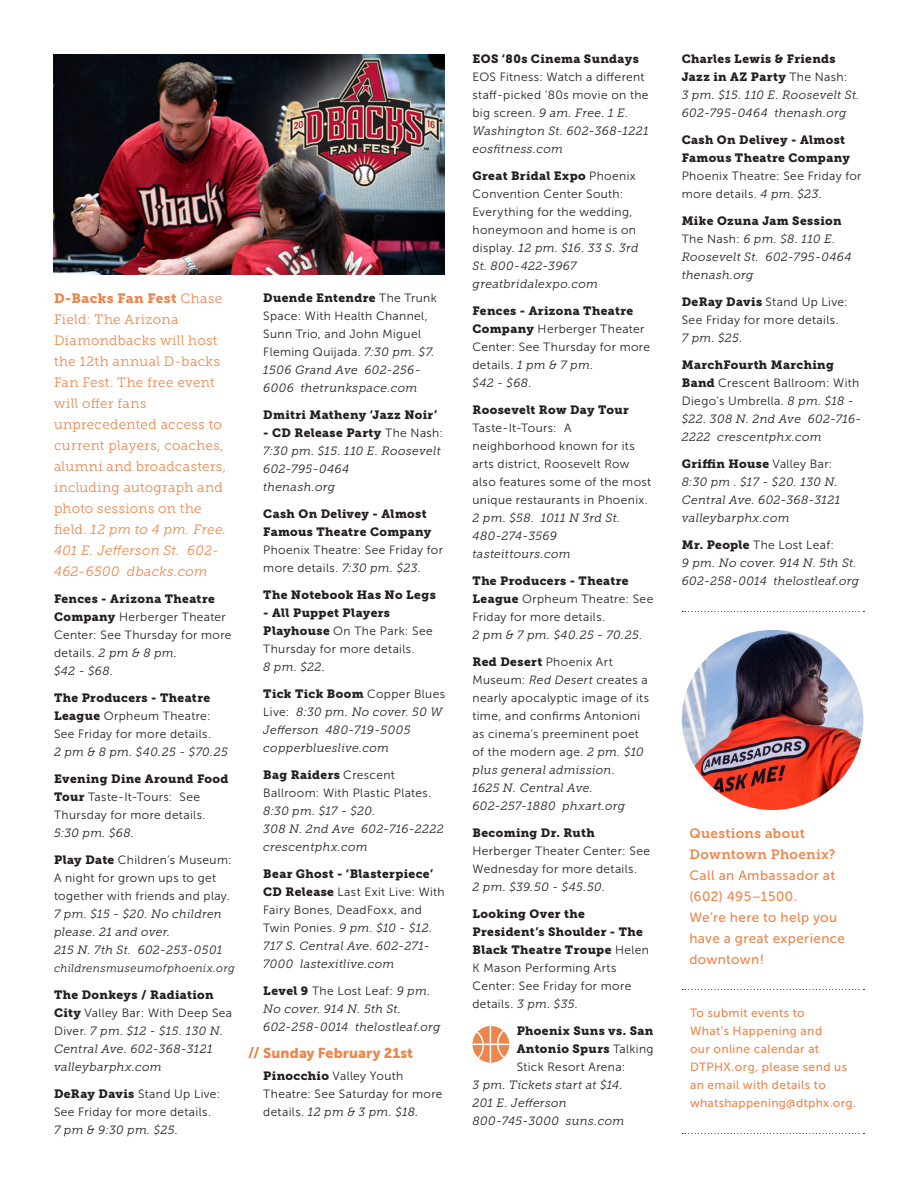
<style>
.page{position:relative;width:918px;height:1188px;background:#fff}
.page>*{position:absolute;margin:0;border:0;box-sizing:border-box;transform-origin:0 0}
.BODY_DAY_DATE{font:14.25px "Museo Sans 900";letter-spacing:.005em;color:#ec864c}
.FEATURED_EVENT{font:13.5px/21px "Museo Slab 300";letter-spacing:.025em;color:#ec864c}
.FEATURED_EVENT-2{font:13.5px/21px "Museo Sans 500";letter-spacing:.03em;color:#ec864c}
.BODY_TEXT{font:12px/18px "Museo Sans 300";letter-spacing:.03em;color:#231f20}
.BODY_TEXT-2{font:italic 12px/18px "Museo Slab 300";letter-spacing:.03em;color:#231f20}
.BODY_TEXT-3{font:12px/18px "Museo Slab 900";letter-spacing:.03em;color:#231f20}
.FEATURED_EVENT-3{font:12px/18px "Museo Sans 500";letter-spacing:.03em;color:#ec864c}
.BODY_TEXT-4{font:italic 11.1px "Museo Slab 300";letter-spacing:.03em;color:#231f20}
.s1{font-family:"Museo Slab 900"}
.s2{font-style:italic}
.s3{font-family:"Museo Slab 300";font-style:italic}
.s4{font-family:"Museo Slab 900";font-style:normal}
.s5{font-family:"Museo Sans 300";font-style:normal}
.s6{font-family:"Museo Sans 300"}
.s7{font-family:"Museo Slab 700"}
</style>
<div class="page">
<img style="left:53px;top:54px;width:392px;height:220px">
<img style="left:682px;top:630px;width:181px;height:180px">
<svg style="left:682px;top:611px;width:182px;height:1px"></svg>
<svg style="left:682px;top:989px;width:182px;height:1px"></svg>
<svg style="left:682px;top:1133px;width:182px;height:1px"></svg>
<svg style="left:248px;top:1047px;width:11px;height:11px"></svg>
<svg style="left:472px;top:1026px;width:37px;height:37px"></svg>
<svg style="left:472px;top:1027px;width:12px;height:35px"></svg>
<svg style="left:497px;top:1027px;width:12px;height:35px"></svg>
<hr style="left:490px;top:1026px;width:1px;height:37px;background:#fff">
<hr style="left:472px;top:1044px;width:37px;height:1px;background:#fff">
<p class="FEATURED_EVENT" style="left:54px;top:288px;width:174px"><span class="s1">D-Backs Fan Fest</span> Chase<br>Field: The Arizona<br>Diamondbacks will host the 12th annual D-backs<br>Fan Fest. The free event will offer fans unprecedented access to current players, coaches, alumni and broadcasters, including autograph and photo sessions on the field. <span class="s2">12 pm to 4 pm. Free.<br>401 E. Jefferson St. 602-<br>462-6500 dbacks.com</span></p>
<p class="BODY_TEXT" style="left:54px;top:590px;width:179px"><span class="s1">Fences - Arizona Theatre<br>Company</span> Herberger Theater<br>Center: See Thursday for more details. <span class="s3">2 pm &amp; 8 pm.<br>$42 - $68.</span></p>
<p class="BODY_TEXT" style="left:54px;top:689px;width:175px"><span class="s1">The Producers - Theatre<br>League</span> Orpheum Theatre:<br>See Friday for more details.<br><span class="s3">2 pm &amp; 8 pm. $40.25 - $70.25</span></p>
<p class="BODY_TEXT" style="left:54px;top:770px;width:176px"><span class="s1">Evening Dine Around Food<br>Tour</span> Taste-It-Tours: See<br>Thursday for more details.<br><span class="s3">5:30 pm. $68.</span></p>
<p class="BODY_TEXT" style="left:54px;top:851px;width:179px"><span class="s1">Play Date</span> Children’s Museum:<br>A night for grown ups to get together with friends and play.<br><span class="s3">7 pm. $15 - $20. No children please. 21 and over.<br>215 N. 7th St. 602-253-0501</span></p>
<p class="BODY_TEXT-4" style="left:54px;top:962px;width:182px">childrensmuseumofphoenix.org</p>
<p class="BODY_TEXT-2" style="left:54px;top:986px;width:180px"><span class="s4">The Donkeys / Radiation<br>City</span> <span class="s5">Valley Bar: With Deep Sea<br>Diver.</span> 7 pm. $12 - $15. 130 N.<br>Central Ave. 602-368-3121 valleybarphx.com</p>
<p class="BODY_TEXT" style="left:54px;top:1085px;width:168px"><span class="s1">DeRay Davis</span> Stand Up Live:<br>See Friday for more details.<br><span class="s3">7 pm &amp; 9:30 pm. $25.</span></p>
<p class="BODY_TEXT" style="left:263px;top:288px;width:175px"><span class="s1">Duende Entendre</span> The Trunk<br>Space: With Health Channel,<br>Sunn Trio, and John Miguel<br>Fleming Quijada. <span class="s3">7:30 pm. $7.<br>1506 Grand Ave 602-256-<br>6006 thetrunkspace.com</span></p>
<p class="BODY_TEXT-3" style="left:263px;top:405px;width:175px">Dmitri Matheny ‘Jazz Noir’</p>
<p class="BODY_TEXT-2" style="left:263px;top:423px;width:181px"><span class="s4">- CD Release Party</span> <span class="s5">The Nash:<br></span>7:30 pm. $15. 110 E. Roosevelt<br>602-795-0464<br>thenash.org</p>
<p class="BODY_TEXT-3" style="left:263px;top:504px;width:181px">Cash On Delivey - Almost<br>Famous Theatre Company<br><span class="s6">Phoenix Theatre: See Friday for more details.</span> <span class="s3">7:30 pm. $23.</span></p>
<p class="BODY_TEXT-3" style="left:263px;top:585px;width:174px">The Notebook Has No Legs</p>
<p class="BODY_TEXT" style="left:263px;top:603px;width:171px"><span class="s1">- All Puppet Players<br>Playhouse</span> On The Park: See<br>Thursday for more details.<br><span class="s3">8 pm. $22.</span></p>
<p class="BODY_TEXT-2" style="left:263px;top:684px;width:183px"><span class="s4">Tick Tick Boom</span> <span class="s5">Copper Blues<br>Live:</span> 8:30 pm. No cover. 50 W<br>Jefferson 480-719-5005 copperblueslive.com</p>
<p class="BODY_TEXT-2" style="left:263px;top:765px;width:182px"><span class="s4">Bag Raiders</span> <span class="s5">Crescent<br>Ballroom: With Plastic Plates.<br></span>8:30 pm. $17 - $20.<br>308 N. 2nd Ave 602-716-2222 crescentphx.com</p>
<p class="BODY_TEXT-2" style="left:263px;top:864px;width:183px"><span class="s4">Bear Ghost - ‘Blasterpiece’<br>CD Release</span> <span class="s5">Last Exit Live: With<br>Fairy Bones, DeadFoxx, and<br>Twin Ponies.</span> 9 pm. $10 - $12.<br>717 S. Central Ave. 602-271-<br>7000 lastexitlive.com</p>
<p class="BODY_TEXT-2" style="left:263px;top:981px;width:179px"><span class="s4">Level 9</span> <span class="s5">The Lost Leaf:</span> 9 pm.<br>No cover. 914 N. 5th St.<br>602-258-0014 thelostleaf.org</p>
<p class="BODY_DAY_DATE" style="left:263px;top:1044px;width:151px">Sunday February 21st</p>
<p class="BODY_TEXT" style="left:263px;top:1067px;width:181px"><span class="s1">Pinocchio</span> Valley Youth<br>Theatre: See Saturday for more details. <span class="s3">12 pm &amp; 3 pm. $18.</span></p>
<p class="BODY_TEXT" style="left:472px;top:50px;width:178px"><span class="s1">EOS ‘80s Cinema Sundays<br></span>EOS Fitness: Watch a different staff-picked ‘80s movie on the big screen. <span class="s3">9 am. Free. 1 E.<br>Washington St. 602-368-1221 eosfitness.com</span></p>
<p class="BODY_TEXT" style="left:472px;top:167px;width:168px"><span class="s1">Great Bridal Expo</span> Phoenix<br>Convention Center South:<br>Everything for the wedding, honeymoon and home is on display. <span class="s3">12 pm. $16. 33 S. 3rd<br>St. 800-422-3967 greatbridalexpo.com</span></p>
<p class="BODY_TEXT" style="left:472px;top:302px;width:179px"><span class="s1">Fences - Arizona Theatre<br>Company</span> Herberger Theater<br>Center: See Thursday for more details. <span class="s3">1 pm &amp; 7 pm.<br>$42 - $68.</span></p>
<p class="BODY_TEXT" style="left:472px;top:401px;width:180px"><span class="s1">Roosevelt Row Day Tour<br></span>Taste-It-Tours: A neighborhood known for its arts district, Roosevelt Row also features some of the most unique restaurants in Phoenix.<br><span class="s3">2 pm. $58. 1011 N 3rd St.<br>480-274-3569 tasteittours.com</span></p>
<p class="BODY_TEXT" style="left:472px;top:572px;width:182px"><span class="s1">The Producers - Theatre<br>League</span> Orpheum Theatre: See<br>Friday for more details.<br><span class="s3">2 pm &amp; 7 pm. $40.25 - 70.25.</span></p>
<p class="BODY_TEXT" style="left:472px;top:653px;width:178px"><span class="s1">Red Desert</span> Phoenix Art<br>Museum: <span class="s2">Red Desert</span> creates a nearly apocalyptic image of its time, and confirms Antonioni as cinema’s preeminent poet of the modern age. <span class="s3">2 pm. $10 plus general admission.<br>1625 N. Central Ave.<br>602-257-1880 phxart.org</span></p>
<p class="BODY_TEXT" style="left:472px;top:824px;width:179px"><span class="s1">Becoming Dr. Ruth<br></span>Herberger Theater Center: See<br>Wednesday for more details.<br><span class="s3">2 pm. $39.50 - $45.50.</span></p>
<p class="BODY_TEXT" style="left:472px;top:905px;width:178px"><span class="s1">Looking Over the<br>President’s Shoulder - The<br>Black Theatre Troupe</span> Helen<br>K Mason Performing Arts<br>Center: See Friday for more details. <span class="s3">3 pm. $35.</span></p>
<p class="BODY_TEXT-3" style="left:517px;top:1022px;width:138px">Phoenix Suns vs. San</p>
<p class="BODY_TEXT-3" style="left:517px;top:1040px;width:138px">Antonio Spurs <span class="s6">Talking</span></p>
<p class="BODY_TEXT" style="left:517px;top:1058px;width:110px">Stick Resort Arena:</p>
<p class="BODY_TEXT-2" style="left:472px;top:1076px;width:152px">3 pm. Tickets start at $14.</p>
<p class="BODY_TEXT-2" style="left:472px;top:1094px;width:96px">201 E. Jefferson</p>
<p class="BODY_TEXT-2" style="left:472px;top:1112px;width:153px">800-745-3000 suns.com</p>
<p class="BODY_TEXT-2" style="left:682px;top:50px;width:179px"><span class="s4">Charles Lewis &amp; Friends<br>Jazz in AZ Party</span> <span class="s5">The Nash:<br></span>3 pm. $15. 110 E. Roosevelt St.<br>602-795-0464 thenash.org</p>
<p class="BODY_TEXT-3" style="left:682px;top:131px;width:181px">Cash On Delivey - Almost<br>Famous Theatre Company<br><span class="s6">Phoenix Theatre: See Friday for more details.</span> <span class="s3">4 pm. $23.</span></p>
<p class="BODY_TEXT-2" style="left:682px;top:212px;width:171px"><span class="s4">Mike Ozuna Jam Session<br></span><span class="s5">The Nash:</span> 6 pm. $8. 110 E.<br>Roosevelt St. 602-795-0464 thenash.org</p>
<p class="BODY_TEXT" style="left:682px;top:293px;width:167px"><span class="s1">DeRay Davis</span> Stand Up Live:<br>See Friday for more details.<br><span class="s3">7 pm. $25.</span></p>
<p class="BODY_TEXT-2" style="left:682px;top:356px;width:181px"><span class="s4">MarchFourth Marching<br>Band</span> <span class="s5">Crescent Ballroom: With<br>Diego’s Umbrella.</span> 8 pm. $18 - $22. 308 N. 2nd Ave 602-716-<br>2222 crescentphx.com</p>
<p class="BODY_TEXT-2" style="left:682px;top:455px;width:160px"><span class="s4">Griffin House</span> <span class="s5">Valley Bar:<br></span>8:30 pm . $17 - $20. 130 N.<br>Central Ave. 602-368-3121 valleybarphx.com</p>
<p class="BODY_TEXT-2" style="left:682px;top:536px;width:179px"><span class="s4">Mr. People</span> <span class="s5">The Lost Leaf:<br></span>9 pm. No cover. 914 N. 5th St.<br>602-258-0014 thelostleaf.org</p>
<p class="FEATURED_EVENT-2" style="left:689px;top:823px;width:157px"><span class="s7">Questions about<br>Downtown Phoenix?<br></span>Call an Ambassador at (602) 495–1500.<br>We’re here to help you have a great experience downtown!</p>
<p class="FEATURED_EVENT-3" style="left:690px;top:1004px;width:167px">To submit events to<br>What’s Happening and<br>our online calendar at<br>DTPHX.org, please send us an email with details to whatshappening@dtphx.org.</p>
</div>
